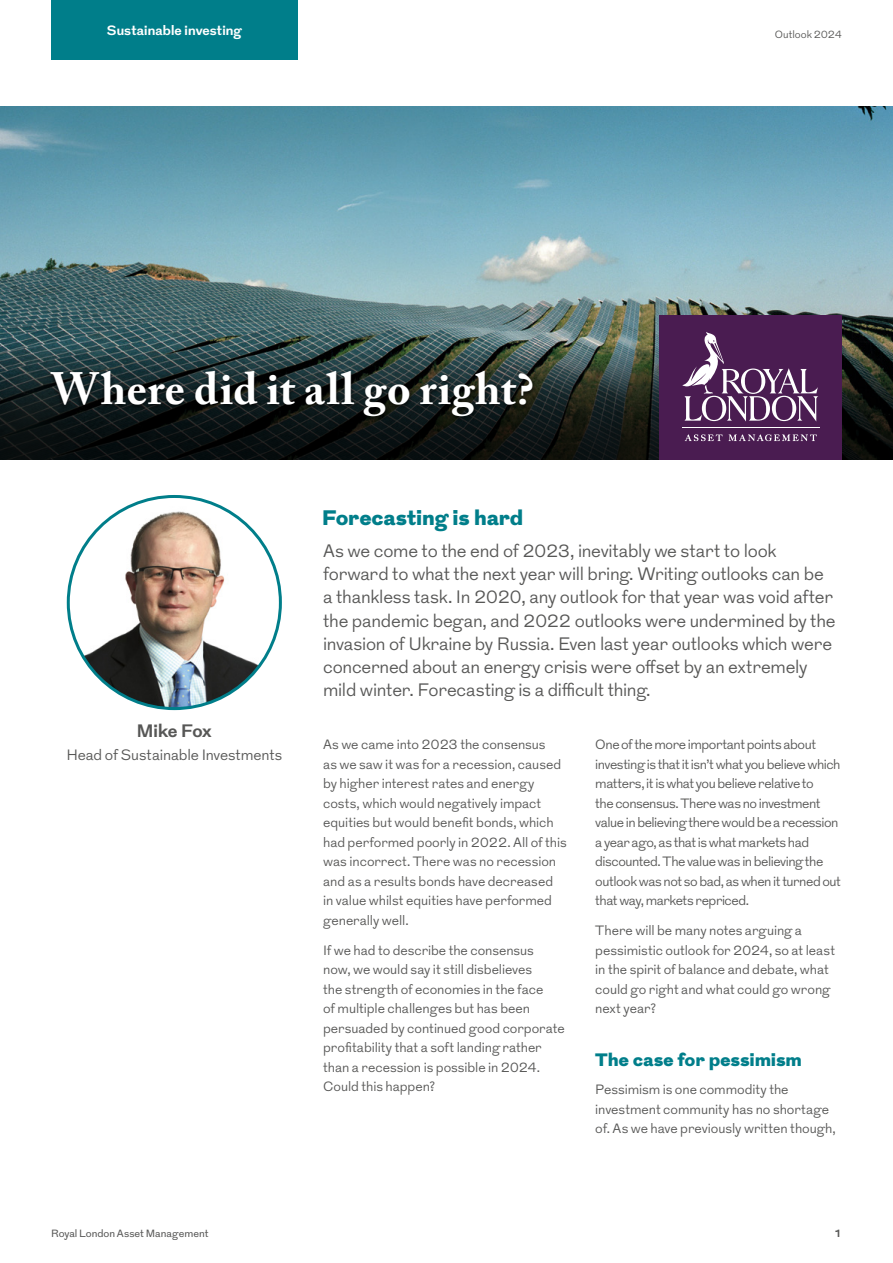
<style>
.page{position:relative;width:893px;height:1263px;background:#fff}
.page>*{position:absolute;margin:0;border:0;box-sizing:border-box;transform-origin:0 0}
.t1{font:700 45px "Adobe Caslon Pro";letter-spacing:.02em;color:#fff}
.t2{font:900 21px "Grot";letter-spacing:.025em;color:#007e8a}
.t3{font:300 18px/23.2px "Grot";letter-spacing:-.015em;color:#575756}
.t4{font:900 18px "Grot";letter-spacing:.02em;color:#007e8a}
.t5{font:700 18px "Grot";letter-spacing:-.02em;color:#575756}
.t6{font:300 15px "Grot";letter-spacing:-.01em;color:#575756}
.t7{font:300 13.5px/19.5px "Grot";letter-spacing:-.005em;color:#575756}
.t8{font:300 13.5px/19.5px "Grot";letter-spacing:-.035em;color:#575756}
.t9{font:700 13.5px "Grot";letter-spacing:.01em;color:#fff}
.t10{font:10.5px "Grot";color:#575756}
.t11{font:300 10.5px "Grot";letter-spacing:-.005em;color:#575756}
.t12{font:700 10.5px "Grot";color:#575756}
</style>
<div class="page">
<img style="left:0;top:106px;width:893px;height:164px">
<img style="left:0;top:270px;width:893px;height:189px">
<img style="left:68px;top:496px;width:212px;height:213px;border-radius:106px">
<div style="left:51px;top:0;width:247px;height:60px;background:#007e8a"></div>
<div style="left:47px;top:368px;width:490px;height:53px;background:#000;opacity:.75"></div>
<div style="left:659px;top:315px;width:183px;height:144px;background:#4a1c51"></div>
<hr style="left:682px;top:428px;width:138px;height:1px;background:#fff">
<svg style="left:685px;top:434px;width:132px;height:7px"></svg>
<svg style="left:682px;top:332px;width:136px;height:90px"></svg>
<p class="t9" style="left:107px;top:21px;width:136px">Sustainable investing</p>
<h1 class="t1" style="left:51px;top:362px;width:485px">Where did it all go right?</h1>
<p class="t11" style="left:775px;top:27px;width:68px">Outlook 2024</p>
<h3 class="t5" style="left:137px;top:718px;width:76px">Mike Fox</h3>
<p class="t6" style="left:66px;top:744px;width:217px">Head of Sustainable Investments</p>
<p class="t10" style="left:51px;top:1226px;width:159px">Royal London Asset Management</p>
<h2 class="t2" style="left:323px;top:503px;width:201px">Forecasting is hard</h2>
<p class="t3" style="left:323px;top:539px;width:514px">As we come to the end of 2023, inevitably we start to look forward to what the next year will bring. Writing outlooks can be a thankless task. In 2020, any outlook for that year was void after the pandemic began, and 2022 outlooks were undermined by the invasion of Ukraine by Russia. Even last year outlooks which were concerned about an energy crisis were offset by an extremely mild winter. Forecasting is a difficult thing.</p>
<p class="t7" style="left:323px;top:735px;width:245px">As we came into 2023 the consensus<br>as we saw it was for a recession, caused by higher interest rates and energy costs, which would negatively impact equities but would benefit bonds, which had performed poorly in 2022. All of this was incorrect. There was no recession and as a results bonds have decreased in value whilst equities have performed generally well.</p>
<p class="t7" style="left:323px;top:941px;width:243px">If we had to describe the consensus now, we would say it still disbelieves<br>the strength of economies in the face<br>of multiple challenges but has been persuaded by continued good corporate profitability that a soft landing rather than a recession is possible in 2024.<br>Could this happen?</p>
<p class="t8" style="left:595px;top:735px;width:247px">One of the more important points about investing is that it isn’t what you believe which matters, it is what you believe relative to<br>the consensus. There was no investment value in believing there would be a recession a year ago, as that is what markets had discounted. The value was in believing the outlook was not so bad, as when it turned out that way, markets repriced.</p>
<p class="t7" style="left:595px;top:921px;width:241px">There will be many notes arguing a pessimistic outlook for 2024, so at least in the spirit of balance and debate, what could go right and what could go wrong next year?</p>
<h3 class="t4" style="left:595px;top:1047px;width:208px">The case for pessimism</h3>
<p class="t7" style="left:595px;top:1080px;width:242px">Pessimism is one commodity the investment community has no shortage of. As we have previously written though,</p>
<p class="t12" style="left:834px;top:1226px;width:9px">1</p>
</div>
